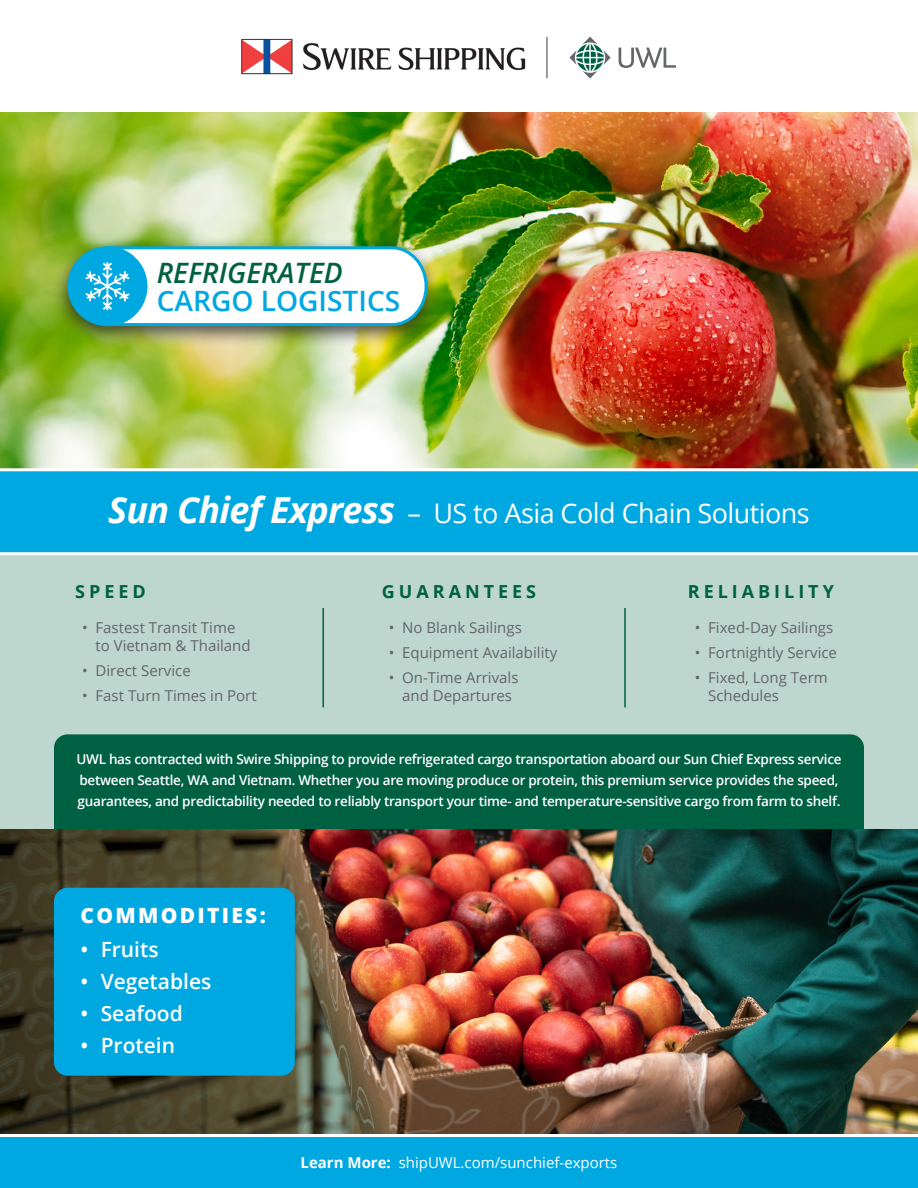
<style>
.page{position:relative;width:918px;height:1188px;background:#fff}
.page>*{position:absolute;margin:0;border:0;box-sizing:border-box;transform-origin:0 0}
.t1{font:600 28.05px/27.5px "Open Sans";color:#00a8e2}
.t2{font:27px "Open Sans";letter-spacing:-.02em;color:#fff}
.t3{font:600 21px "Open Sans";color:#fff}
.t4{font:800 21px "Open Sans";letter-spacing:.11em;color:#fff}
.t5{font:700 18px "Open Sans";letter-spacing:.22em;color:#006142}
.t6{font:15px/18px "Open Sans";color:#63656a}
.t7{font:15px "Open Sans";color:#fff}
.t8{font:600 13.5px/21px "Open Sans";letter-spacing:-.02em;color:#fff}
.s1{font-style:italic;color:#006142}
.s2{font-weight:700;font-style:italic;font-size:36px}
.s3{font-weight:700}
</style>
<div class="page">
<img style="left:0;top:112px;width:918px;height:356px">
<div style="left:0;top:539px;width:918px;height:290px;background:#bdd6ce"></div>
<svg style="left:569px;top:37px;width:42px;height:42px"></svg>
<svg style="left:619px;top:48px;width:57px;height:20px"></svg>
<hr style="left:546px;top:37px;width:2px;height:41px;background:#63656a">
<img style="left:241px;top:38px;width:285px;height:37px">
<div style="left:54px;top:734px;width:810px;height:119px;background:#006142;border-radius:14px"></div>
<img style="left:889px;top:829px;width:29px;height:305px">
<img style="left:0;top:829px;width:889px;height:305px">
<div style="left:53px;top:238px;width:390px;height:110px;background:#231f20;opacity:.75"></div>
<div style="left:68px;top:246px;width:79px;height:80px;background:#00a8e2;border-radius:50%"></div>
<svg style="left:85px;top:246px;width:343px;height:80px"></svg>
<div style="left:54px;top:888px;width:241px;height:188px;background:#00a8e2;border-radius:14px"></div>
<svg style="left:0;top:468px;width:918px;height:87px;background:#11ade3"></svg>
<hr style="left:322px;top:608px;width:2px;height:99px;background:#006142">
<hr style="left:624px;top:608px;width:2px;height:99px;background:#006142">
<div style="left:0;top:1135px;width:918px;height:53px;background:#00a8e2"></div>
<hr style="left:0;top:1134px;width:918px;height:3px;background:#fff">
<p class="t1" style="left:157px;top:259px;width:245px"><span class="s1">REFRIGERATED<br></span>CARGO LOGISTICS</p>
<p class="t2" style="left:108px;top:495px;width:703px"><span class="s2">Sun Chief Express</span> – US to Asia Cold Chain Solutions</p>
<p class="t5" style="left:75px;top:579px;width:72px">SPEED</p>
<p class="t5" style="left:382px;top:579px;width:156px">GUARANTEES</p>
<p class="t5" style="left:688px;top:579px;width:147px">RELIABILITY</p>
<p class="t6" style="left:96px;top:619px;width:157px;text-indent:-14px">• Fastest Transit Time to Vietnam &amp; Thailand</p>
<p class="t6" style="left:82px;top:661px;width:110px">• Direct Service</p>
<p class="t6" style="left:82px;top:686px;width:176px">• Fast Turn Times in Port</p>
<p class="t6" style="left:389px;top:619px;width:135px">• No Blank Sailings</p>
<p class="t6" style="left:389px;top:643px;width:170px">• Equipment Availability</p>
<p class="t6" style="left:389px;top:668px;width:131px;text-align:center">• On-Time Arrivals and Departures</p>
<p class="t6" style="left:695px;top:619px;width:140px">• Fixed-Day Sailings</p>
<p class="t6" style="left:695px;top:643px;width:144px">• Fortnightly Service</p>
<p class="t6" style="left:708px;top:668px;width:121px;text-indent:-14px">• Fixed, Long Term<br>Schedules</p>
<p class="t8" style="left:76px;top:748px;width:767px">UWL has contracted with Swire Shipping to provide refrigerated cargo transportation aboard our Sun Chief Express service between Seattle, WA and Vietnam. Whether you are moving produce or protein, this premium service provides the speed, guarantees, and predictability needed to reliably transport your time- and temperature-sensitive cargo from farm to shelf.</p>
<p class="t4" style="left:80px;top:900px;width:187px">COMMODITIES:</p>
<p class="t3" style="left:80px;top:935px;width:80px">• Fruits</p>
<p class="t3" style="left:80px;top:967px;width:132px">• Vegetables</p>
<p class="t3" style="left:80px;top:999px;width:104px">• Seafood</p>
<p class="t3" style="left:80px;top:1031px;width:96px">• Protein</p>
<p class="t7" style="left:301px;top:1152px;width:318px"><span class="s3">Learn More:</span> shipUWL.com/sunchief-exports</p>
</div>
